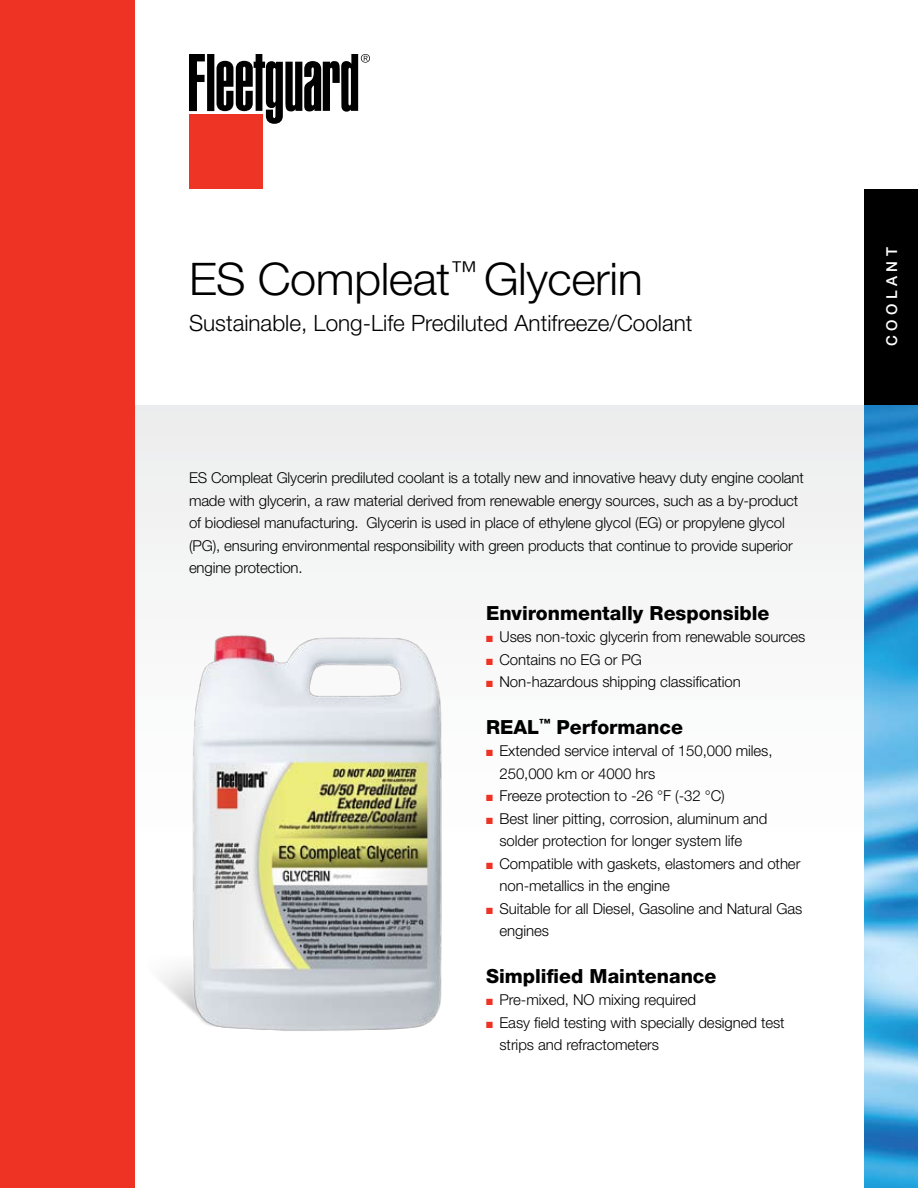
<style>
.page{position:relative;width:918px;height:1188px;background:#fff}
.page>*{position:absolute;margin:0;border:0;box-sizing:border-box;transform-origin:0 0}
.t1{font:300 45px "Helvetica Neue LT Std";letter-spacing:-.01em;color:#000;scale:1.04 1}
.t2{font:300 22.5px "Helvetica Neue LT Std";color:#000}
.t3{font:800 19.5px "Helvetica Neue LT Std";color:#000}
.t4{font:300 15px/22.5px "Helvetica Neue LT Std";letter-spacing:-.005em;color:#000}
.t5{font:500 15px "Helvetica Neue LT Std";letter-spacing:.3em;color:#fff}
.s1{color:#ee3224}
</style>
<div class="page">
<div style="left:134px;top:405px;width:784px;height:783px;background:linear-gradient(to right,#f6f6f6,#fbfcfc)"></div>
<div style="left:189px;top:114px;width:73px;height:75px;background:#ee3425"></div>
<svg style="left:189px;top:54px;width:181px;height:70px"></svg>
<div style="left:0;top:0;width:135px;height:1188px;background:#ee3224"></div>
<div style="left:864px;top:189px;width:54px;height:216px;background:#000"></div>
<img style="left:864px;top:405px;width:54px;height:783px">
<img style="left:135px;top:609px;width:341px;height:447px">
<h1 class="t1" style="left:189px;top:252px;width:438px">ES Compleat<sup>™</sup> Glycerin</h1>
<h2 class="t2" style="left:189px;top:309px;width:505px">Sustainable, Long-Life Prediluted Antifreeze/Coolant</h2>
<p class="t4" style="left:189px;top:466px;width:616px">ES Compleat Glycerin prediluted coolant is a totally new and innovative heavy duty engine coolant made with glycerin, a raw material derived from renewable energy sources, such as a by-product of biodiesel manufacturing. Glycerin is used in place of ethylene glycol (EG) or propylene glycol (PG), ensuring environmental responsibility with green products that continue to provide superior engine protection.</p>
<h3 class="t3" style="left:486px;top:601px;width:285px">Environmentally Responsible</h3>
<p class="t4" style="left:486px;top:625px;width:321px"><span class="s1">■</span> Uses non-toxic glycerin from renewable sources</p>
<p class="t4" style="left:486px;top:648px;width:158px"><span class="s1">■</span> Contains no EG or PG</p>
<p class="t4" style="left:486px;top:670px;width:256px"><span class="s1">■</span> Non-hazardous shipping classification</p>
<h3 class="t3" style="left:486px;top:715px;width:198px">REAL<sup>™</sup> Performance</h3>
<p class="t4" style="left:500px;top:739px;width:275px;text-indent:-13px"><span class="s1">■</span> Extended service interval of 150,000 miles,<br>250,000 km or 4000 hrs</p>
<p class="t4" style="left:486px;top:784px;width:240px"><span class="s1">■</span> Freeze protection to -26 °F (-32 °C)</p>
<p class="t4" style="left:500px;top:807px;width:270px;text-indent:-13px"><span class="s1">■</span> Best liner pitting, corrosion, aluminum and solder protection for longer system life</p>
<p class="t4" style="left:500px;top:852px;width:302px;text-indent:-13px"><span class="s1">■</span> Compatible with gaskets, elastomers and other non-metallics in the engine</p>
<p class="t4" style="left:500px;top:897px;width:304px;text-indent:-13px"><span class="s1">■</span> Suitable for all Diesel, Gasoline and Natural Gas engines</p>
<h3 class="t3" style="left:486px;top:964px;width:232px">Simplified Maintenance</h3>
<p class="t4" style="left:486px;top:988px;width:212px"><span class="s1">■</span> Pre-mixed, NO mixing required</p>
<p class="t4" style="left:500px;top:1011px;width:287px;text-indent:-13px"><span class="s1">■</span> Easy field testing with specially designed test strips and refractometers</p>
<p class="t5" style="left:883px;top:346px;width:100px;rotate:-90deg">COOLANT</p>
</div>
